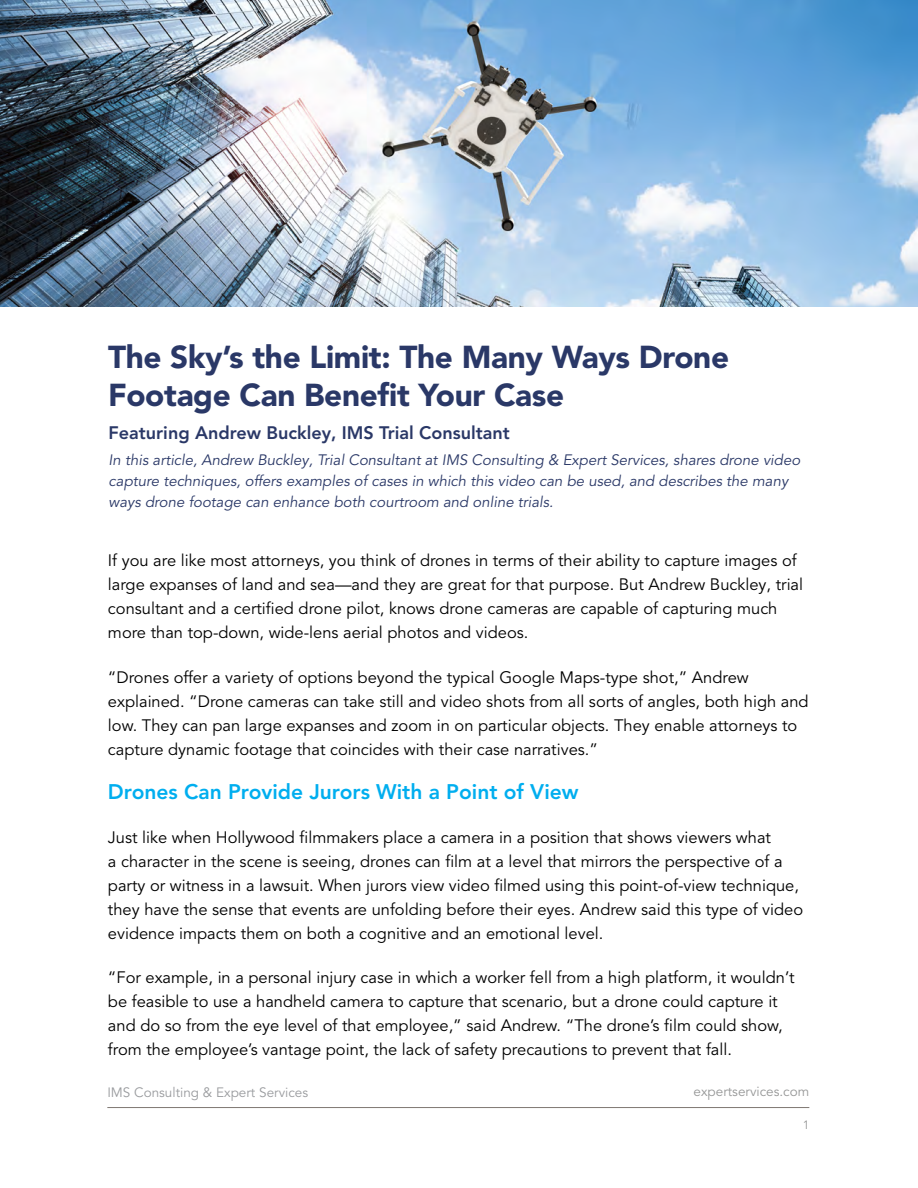
<style>
.page{position:relative;width:918px;height:1188px;background:#fff}
.page>*{position:absolute;margin:0;border:0;box-sizing:border-box;transform-origin:0 0}
.t1{font:900 31.5px/37.8px "Avenir LT Pro";letter-spacing:-.01em;color:#2a3867}
.t2{font:800 21px "Avenir LT Pro";color:#00aeef}
.t3{font:800 18px "Avenir LT Pro";color:#2a3867}
.t4{font:16.5px/24px "Avenir LT Pro";color:#000}
.t5{font:italic 15px/21px "Avenir LT Pro";color:#2a3867}
.t6{font:13.5px "Avenir LT Pro";color:#999b9e}
.t7{font:13.5px "Avenir LT Pro";color:#969797}
.t8{font:12px "Avenir LT Pro";color:#969797}
</style>
<div class="page">
<hr style="left:107px;top:1107px;width:702px;height:1px;background:#7e7772">
<img style="left:0;top:0;width:918px;height:307px">
<h1 class="t1" style="left:108px;top:338px;width:623px">The Sky’s the Limit: The Many Ways Drone<br>Footage Can Benefit Your Case</h1>
<p class="t3" style="left:109px;top:423px;width:403px">Featuring Andrew Buckley, IMS Trial Consultant</p>
<p class="t5" style="left:109px;top:450px;width:693px">In this article, Andrew Buckley, Trial Consultant at IMS Consulting &amp; Expert Services, shares drone video capture techniques, offers examples of cases in which this video can be used, and describes the many ways drone footage can enhance both courtroom and online trials.</p>
<p class="t4" style="left:108px;top:549px;width:697px">If you are like most attorneys, you think of drones in terms of their ability to capture images of large expanses of land and sea—and they are great for that purpose. But Andrew Buckley, trial consultant and a certified drone pilot, knows drone cameras are capable of capturing much more than top-down, wide-lens aerial photos and videos.</p>
<p class="t4" style="left:108px;top:665px;width:702px">“Drones offer a variety of options beyond the typical Google Maps-type shot,” Andrew explained. “Drone cameras can take still and video shots from all sorts of angles, both high and low. They can pan large expanses and zoom in on particular objects. They enable attorneys to capture dynamic footage that coincides with their case narratives.”</p>
<p class="t2" style="left:108px;top:779px;width:472px">Drones Can Provide Jurors With a Point of View</p>
<p class="t4" style="left:108px;top:826px;width:697px">Just like when Hollywood filmmakers place a camera in a position that shows viewers what<br>a character in the scene is seeing, drones can film at a level that mirrors the perspective of a party or witness in a lawsuit. When jurors view video filmed using this point-of-view technique, they have the sense that events are unfolding before their eyes. Andrew said this type of video evidence impacts them on both a cognitive and an emotional level.</p>
<p class="t4" style="left:108px;top:966px;width:688px">“For example, in a personal injury case in which a worker fell from a high platform, it wouldn’t be feasible to use a handheld camera to capture that scenario, but a drone could capture it and do so from the eye level of that employee,” said Andrew. “The drone’s film could show, from the employee’s vantage point, the lack of safety precautions to prevent that fall.</p>
<p class="t6" style="left:107px;top:1084px;width:202px">IMS Consulting &amp; Expert Services</p>
<p class="t7" style="left:694px;top:1084px;width:117px">expertservices.com</p>
<p class="t8" style="left:803px;top:1118px;width:8px">1</p>
</div>
